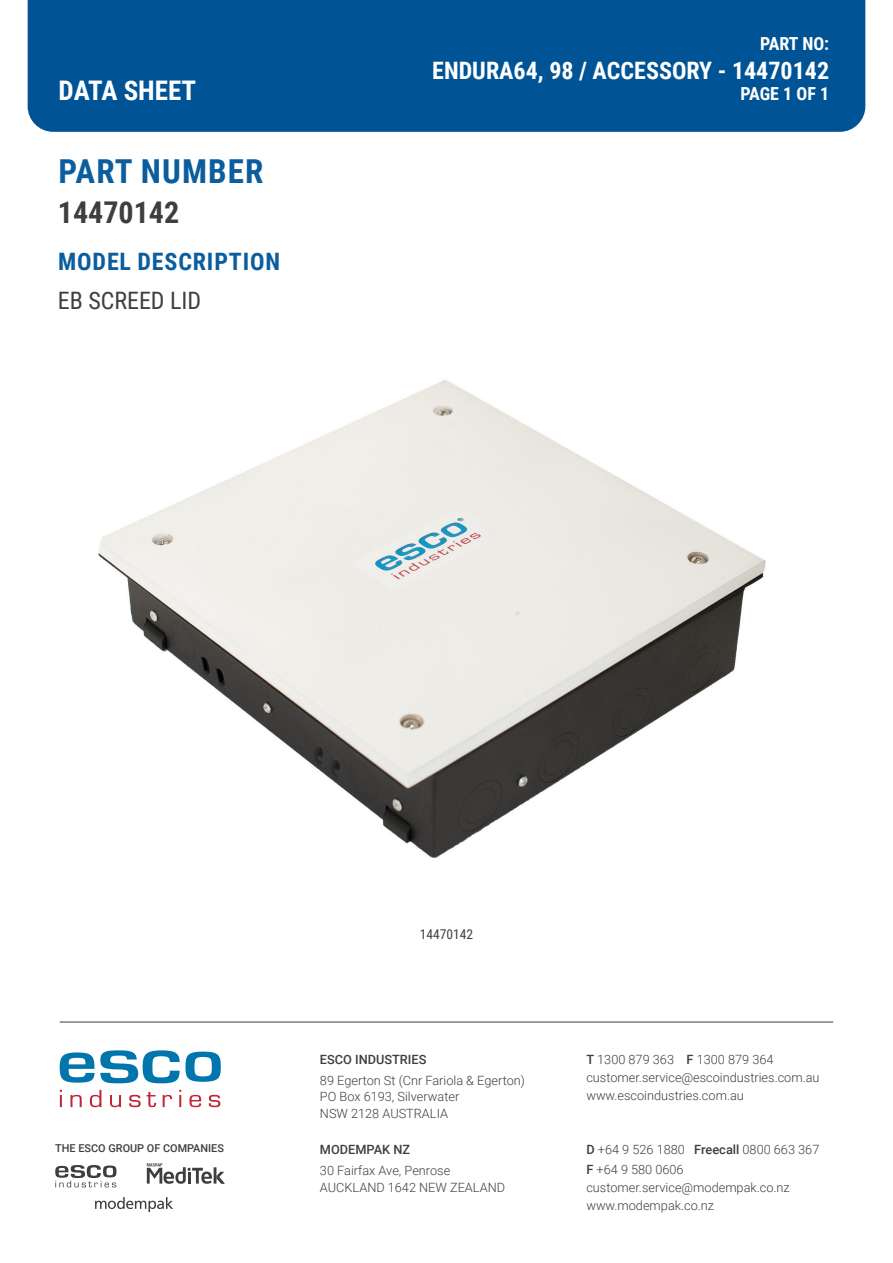
<style>
.page{position:relative;width:893px;height:1263px;background:#fff}
.page>*{position:absolute;margin:0;border:0;box-sizing:border-box;transform-origin:0 0}
.Header__Part_No{font:700 33px "Roboto Condensed";letter-spacing:.035em;color:#0b5d9d}
.Part_Number{font:700 30px "Roboto Condensed";color:#3e3e3f}
.t1{font:700 27px "Roboto Condensed";color:#fff}
.Masthead_Codes{font:700 24px "Roboto Condensed";color:#fff}
.Header__Model_Des{font:700 24px "Roboto Condensed";letter-spacing:.035em;color:#0b5d9d}
.Model_Description{font:24px "Roboto Condensed";color:#3e3e3f}
.Masthead_Codes_SML{font:700 18px "Roboto Condensed";color:#fff}
.IMAGE_DESC{font:13.5px "Roboto Condensed";color:#3e3e3f}
.t2{font:300 12.75px/16.5px "Roboto";color:#3e3e3f}
.t3{font:500 12.75px "Roboto";color:#3e3e3f}
.t4{font:500 10.95px "Roboto";color:#3e3e3f}
.s1{font-weight:500}
</style>
<div class="page">
<div style="left:28px;top:0;width:837px;height:132px;background:#005495"></div>
<svg style="left:60px;top:1052px;width:34px;height:30px"></svg>
<svg style="left:100px;top:1050px;width:121px;height:33px"></svg>
<svg style="left:60px;top:1090px;width:2px;height:17px"></svg>
<svg style="left:70px;top:1095px;width:12px;height:12px"></svg>
<svg style="left:90px;top:1090px;width:11px;height:17px"></svg>
<svg style="left:110px;top:1095px;width:11px;height:12px"></svg>
<svg style="left:129px;top:1095px;width:12px;height:12px"></svg>
<svg style="left:147px;top:1092px;width:9px;height:15px"></svg>
<svg style="left:163px;top:1095px;width:9px;height:12px"></svg>
<svg style="left:179px;top:1090px;width:2px;height:17px"></svg>
<svg style="left:189px;top:1095px;width:12px;height:12px"></svg>
<svg style="left:209px;top:1095px;width:11px;height:12px"></svg>
<svg style="left:55px;top:1165px;width:61px;height:22px"></svg>
<svg style="left:147px;top:1163px;width:78px;height:21px"></svg>
<svg style="left:95px;top:1197px;width:78px;height:15px"></svg>
<hr style="left:60px;top:1022px;width:773px;height:1px;background:#3e3e3f">
<img style="left:98px;top:379px;width:668px;height:479px">
<h3 class="t1" style="left:58px;top:72px;width:139px">DATA SHEET</h3>
<p class="Header__Part_No" style="left:58px;top:149px;width:207px">PART NUMBER</p>
<p class="Part_Number" style="left:58px;top:191px;width:123px">14470142</p>
<p class="Header__Model_Des" style="left:58px;top:245px;width:223px">MODEL DESCRIPTION</p>
<p class="Model_Description" style="left:58px;top:283px;width:145px">EB SCREED LID</p>
<p class="Masthead_Codes_SML" style="left:760px;top:31px;width:71px">PART NO:</p>
<p class="Masthead_Codes" style="left:432px;top:53px;width:398px">ENDURA64, 98 / ACCESSORY - 14470142</p>
<p class="Masthead_Codes_SML" style="left:740px;top:81px;width:90px">PAGE 1 OF 1</p>
<p class="t4" style="left:55px;top:1140px;width:170px">THE ESCO GROUP OF COMPANIES</p>
<p class="IMAGE_DESC" style="left:420px;top:925px;width:55px">14470142</p>
<p class="t3" style="left:320px;top:1050px;width:108px">ESCO INDUSTRIES</p>
<p class="t2" style="left:320px;top:1071px;width:207px">89 Egerton St (Cnr Fariola &amp; Egerton)<br>PO Box 6193, Silverwater<br>NSW 2128 AUSTRALIA</p>
<p class="t3" style="left:320px;top:1140px;width:92px">MODEMPAK NZ</p>
<p class="t2" style="left:320px;top:1162px;width:187px">30 Fairfax Ave, Penrose<br>AUCKLAND 1642 NEW ZEALAND</p>
<p class="t2" style="left:586px;top:1050px;width:235px;line-height:18px"><span class="s1">T</span> 1300 879 363 <span class="s1">F</span> 1300 879 364 customer.service@escoindustries.com.au www.escoindustries.com.au</p>
<p class="t2" style="left:586px;top:1139px;width:234px;line-height:19.5px"><span class="s1">D</span> +64 9 526 1880 <span class="s1">Freecall</span> 0800 663 367<br><span class="s1">F</span> +64 9 580 0606</p>
<p class="t2" style="left:586px;top:1177px;width:205px;line-height:18px">customer.service@modempak.co.nz www.modempak.co.nz</p>
</div>
